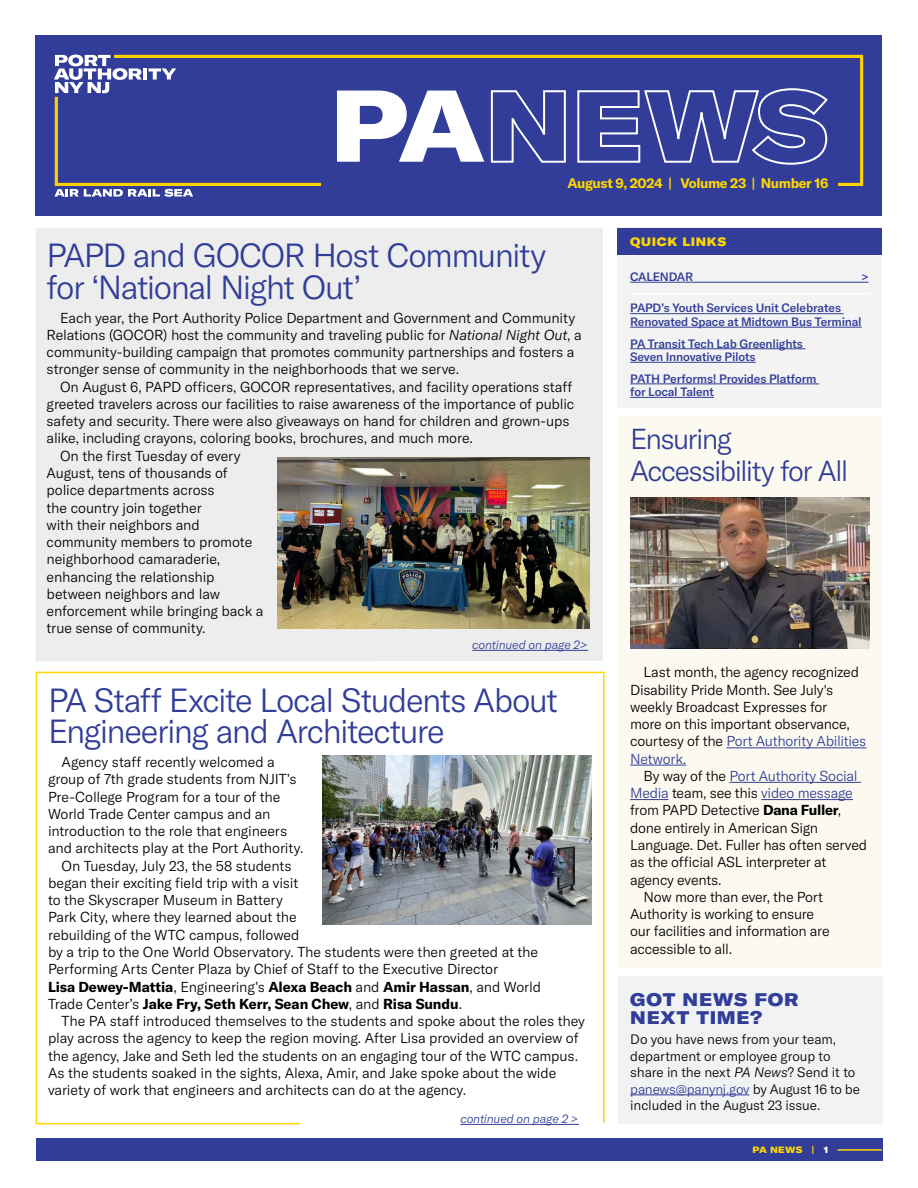
<style>
.page{position:relative;width:918px;height:1188px;background:#fff}
.page>*{position:absolute;margin:0;border:0;box-sizing:border-box;transform-origin:0 0}
.t1{font:900 expanded 100.2px "GT America";color:#fff}
.t2{font:300 33px/31.5px "GT America";letter-spacing:-.045em;color:#313d98}
.t3{font:300 28.5px/31.5px "GT America";letter-spacing:-.055em;color:#313d98}
.t4{font:900 expanded 18px/18px "GT America";letter-spacing:.04em;color:#313d98}
.t5{font:300 14.25px/17.2px "GT America";letter-spacing:-.01em;color:#000}
.t6{font:700 14.25px "GT America";letter-spacing:-.005em;color:#000}
.t7{font:300 14.25px "GT America";letter-spacing:-.02em;color:#313d98}
.t8{font:700 13.8px "GT America";letter-spacing:-.025em;color:#fdd600}
.t9{font:300 13.5px/16.5px "GT America";letter-spacing:-.01em;color:#000}
.t10{font:500 12px/13.5px "GT America";letter-spacing:-.01em;color:#313d98}
.t11{font:italic 300 12px "GT America";letter-spacing:-.015em;color:#313d98}
.t12{font:900 expanded 12px "GT America";letter-spacing:.055em;color:#fdd600}
.t13{font:900 expanded 9px "GT America";letter-spacing:.02em;color:#fdd600}
.s1{font-style:italic}
.s2{font-weight:300}
.s3{color:#313d98}
.s4{color:#000}
.s5{font-weight:700}
.s6{color:#fff}
</style>
<div class="page">
<div style="left:36px;top:36px;width:846px;height:180px;background:#313d98"></div>
<svg style="left:54px;top:189px;width:139px;height:8px"></svg>
<svg style="left:55px;top:55px;width:808px;height:131px"></svg>
<div style="left:321px;top:149px;width:517px;height:42px;background:#313d98"></div>
<svg style="left:490px;top:89px;width:77px;height:74px"></svg>
<svg style="left:576px;top:87px;width:253px;height:78px"></svg>
<div style="left:36px;top:1139px;width:846px;height:22px;background:#313d98"></div>
<hr style="left:838px;top:1149px;width:44px;height:2px;background:#fdd600">
<svg style="left:35px;top:671px;width:570px;height:454px"></svg>
<div style="left:618px;top:228px;width:264px;height:180px;background:#f3f3f3"></div>
<div style="left:618px;top:416px;width:264px;height:552px;background:#fcfaf0"></div>
<hr style="left:726px;top:747px;width:140px;height:1px;background:#313d98">
<hr style="left:630px;top:765px;width:56px;height:1px;background:#313d98">
<hr style="left:729px;top:782px;width:132px;height:1px;background:#313d98">
<hr style="left:630px;top:799px;width:39px;height:1px;background:#313d98">
<hr style="left:761px;top:799px;width:92px;height:1px;background:#313d98">
<hr style="left:630px;top:282px;width:239px;height:1px;background:#313d98">
<div style="left:618px;top:228px;width:264px;height:27px;background:#313d98"></div>
<hr style="left:630px;top:313px;width:214px;height:1px;background:#313d98">
<hr style="left:630px;top:327px;width:232px;height:1px;background:#313d98">
<hr style="left:630px;top:348px;width:176px;height:1px;background:#313d98">
<hr style="left:630px;top:362px;width:126px;height:1px;background:#313d98">
<hr style="left:630px;top:384px;width:189px;height:1px;background:#313d98">
<hr style="left:630px;top:397px;width:84px;height:1px;background:#313d98">
<div style="left:36px;top:228px;width:567px;height:433px;background:#ededee"></div>
<hr style="left:472px;top:650px;width:116px;height:1px;background:#313d98">
<hr style="left:630px;top:293px;width:240px;height:1px;background:#fff">
<img style="left:630px;top:498px;width:240px;height:151px">
<img style="left:323px;top:755px;width:268px;height:169px">
<hr style="left:460px;top:1124px;width:119px;height:1px;background:#313d98">
<img style="left:277px;top:457px;width:313px;height:172px">
<div style="left:618px;top:976px;width:264px;height:148px;background:#f1f2f3"></div>
<hr style="left:630px;top:1095px;width:119px;height:1px;background:#313d98">
<h1 class="t1" style="left:330px;top:62px;width:156px">PA</h1>
<p class="t8" style="left:568px;top:175px;width:262px">August 9, 2024 | Volume 23 | Number 16</p>
<h2 class="t2" style="left:47px;top:240px;width:501px">PAPD and GOCOR Host Community for ‘National Night Out’</h2>
<p class="t5" style="left:47px;top:309px;width:537px;text-indent:13px">Each year, the Port Authority Police Department and Government and Community Relations (GOCOR) host the community and traveling public for <span class="s1">National Night Out</span>, a community-building campaign that promotes community partnerships and fosters a stronger sense of community in the neighborhoods that we serve.</p>
<p class="t5" style="left:60px;top:378px;width:514px">On August 6, PAPD officers, GOCOR representatives, and facility operations staff</p>
<p class="t5" style="left:47px;top:395px;width:529px">greeted travelers across our facilities to raise awareness of the importance of public</p>
<p class="t5" style="left:47px;top:413px;width:524px">safety and security. There were also giveaways on hand for children and grown-ups</p>
<p class="t5" style="left:47px;top:430px;width:428px">alike, including crayons, coloring books, brochures, and much more.</p>
<p class="t5" style="left:60px;top:447px;width:182px">On the first Tuesday of every</p>
<p class="t5" style="left:47px;top:464px;width:183px">August, tens of thousands of</p>
<p class="t5" style="left:47px;top:482px;width:170px">police departments across</p>
<p class="t5" style="left:47px;top:499px;width:157px">the country join together</p>
<p class="t5" style="left:47px;top:516px;width:155px">with their neighbors and</p>
<p class="t5" style="left:47px;top:533px;width:207px">community members to promote</p>
<p class="t5" style="left:47px;top:551px;width:175px">neighborhood camaraderie,</p>
<p class="t5" style="left:47px;top:568px;width:169px">enhancing the relationship</p>
<p class="t5" style="left:47px;top:585px;width:175px">between neighbors and law</p>
<p class="t5" style="left:47px;top:602px;width:218px">enforcement while bringing back a</p>
<p class="t5" style="left:47px;top:620px;width:161px">true sense of community.</p>
<p class="t11" style="left:472px;top:638px;width:117px">continued on page 2&gt;</p>
<h2 class="t2" style="left:48px;top:684px;width:512px">PA Staff Excite Local Students About<br>Engineering and Architecture</h2>
<p class="t5" style="left:62px;top:754px;width:215px">Agency staff recently welcomed a</p>
<p class="t5" style="left:48px;top:771px;width:250px">group of 7th grade students from NJIT’s</p>
<p class="t5" style="left:48px;top:788px;width:234px">Pre-College Program for a tour of the</p>
<p class="t5" style="left:48px;top:805px;width:224px">World Trade Center campus and an</p>
<p class="t5" style="left:48px;top:823px;width:241px">introduction to the role that engineers</p>
<p class="t5" style="left:48px;top:840px;width:257px">and architects play at the Port Authority.</p>
<p class="t5" style="left:62px;top:857px;width:231px">On Tuesday, July 23, the 58 students</p>
<p class="t5" style="left:48px;top:874px;width:252px">began their exciting field trip with a visit</p>
<p class="t5" style="left:48px;top:892px;width:236px">to the Skyscraper Museum in Battery</p>
<p class="t5" style="left:48px;top:909px;width:250px">Park City, where they learned about the</p>
<p class="t5" style="left:48px;top:926px;width:253px">rebuilding of the WTC campus, followed</p>
<p class="t5" style="left:48px;top:943px;width:492px">by a trip to the One World Observatory. The students were then greeted at the</p>
<p class="t5" style="left:48px;top:961px;width:451px">Performing Arts Center Plaza by Chief of Staff to the Executive Director</p>
<p class="t6" style="left:48px;top:978px;width:495px">Lisa Dewey-Mattia<span class="s2">, Engineering’s</span> Alexa Beach <span class="s2">and</span> Amir Hassan<span class="s2">, and World</span></p>
<p class="t6" style="left:48px;top:995px;width:416px"><span class="s2">Trade Center’s</span> Jake Fry, Seth Kerr, Sean Chew<span class="s2">, and</span> Risa Sundu<span class="s2">.</span></p>
<p class="t5" style="left:62px;top:1012px;width:525px">The PA staff introduced themselves to the students and spoke about the roles they</p>
<p class="t5" style="left:48px;top:1030px;width:532px">play across the agency to keep the region moving. After Lisa provided an overview of</p>
<p class="t5" style="left:48px;top:1047px;width:531px">the agency, Jake and Seth led the students on an engaging tour of the WTC campus.</p>
<p class="t5" style="left:48px;top:1064px;width:510px">As the students soaked in the sights, Alexa, Amir, and Jake spoke about the wide</p>
<p class="t5" style="left:48px;top:1081px;width:420px">variety of work that engineers and architects can do at the agency.</p>
<p class="t11" style="left:460px;top:1112px;width:120px">continued on page 2 &gt;</p>
<p class="t12" style="left:630px;top:234px;width:98px">QUICK LINKS</p>
<p class="t10" style="left:630px;top:270px;width:65px">CALENDAR</p>
<p class="t10" style="left:861px;top:270px;width:9px">&gt;</p>
<p class="t10" style="left:630px;top:301px;width:233px">PAPD’s Youth Services Unit Celebrates<br>Renovated Space at Midtown Bus Terminal</p>
<p class="t10" style="left:630px;top:337px;width:174px">PA Transit Tech Lab Greenlights<br>Seven Innovative Pilots</p>
<p class="t10" style="left:630px;top:372px;width:188px">PATH Performs! Provides Platform for Local Talent</p>
<h3 class="t3" style="left:630px;top:424px;width:220px">Ensuring<br>Accessibility for All</h3>
<p class="t5" style="left:630px;top:664px;width:238px;text-indent:13px">Last month, the agency recognized<br>Disability Pride Month. See July's weekly Broadcast Expresses for<br>more on this important observance, courtesy of the <span class="s3">Port Authority Abilities<br>Network.</span></p>
<p class="t7" style="left:644px;top:768px;width:216px"><span class="s4">By way of the</span> Port Authority Social</p>
<p class="t7" style="left:630px;top:785px;width:224px">Media <span class="s4">team, see this</span> video message</p>
<p class="t5" style="left:630px;top:802px;width:213px">from PAPD Detective <span class="s5">Dana Fuller</span>,</p>
<p class="t5" style="left:630px;top:819px;width:190px">done entirely in American Sign</p>
<p class="t5" style="left:630px;top:836px;width:239px">Language. Det. Fuller has often served</p>
<p class="t5" style="left:630px;top:854px;width:198px">as the official ASL interpreter at</p>
<p class="t5" style="left:630px;top:871px;width:93px">agency events.</p>
<p class="t5" style="left:644px;top:888px;width:181px">Now more than ever, the Port</p>
<p class="t5" style="left:630px;top:905px;width:186px">Authority is working to ensure</p>
<p class="t5" style="left:630px;top:923px;width:201px">our facilities and information are</p>
<p class="t5" style="left:630px;top:940px;width:104px">accessible to all.</p>
<p class="t4" style="left:630px;top:990px;width:170px">GOT NEWS FOR<br>NEXT TIME?</p>
<p class="t9" style="left:630px;top:1031px;width:231px">Do you have news from your team, department or employee group to share in the next <span class="s1">PA News</span>? Send it to <span class="s3">panews@panynj.gov</span> by August 16 to be included in the August 23 issue.</p>
<p class="t13" style="left:753px;top:1144px;width:77px">PA NEWS | <span class="s6">1</span></p>
</div>
